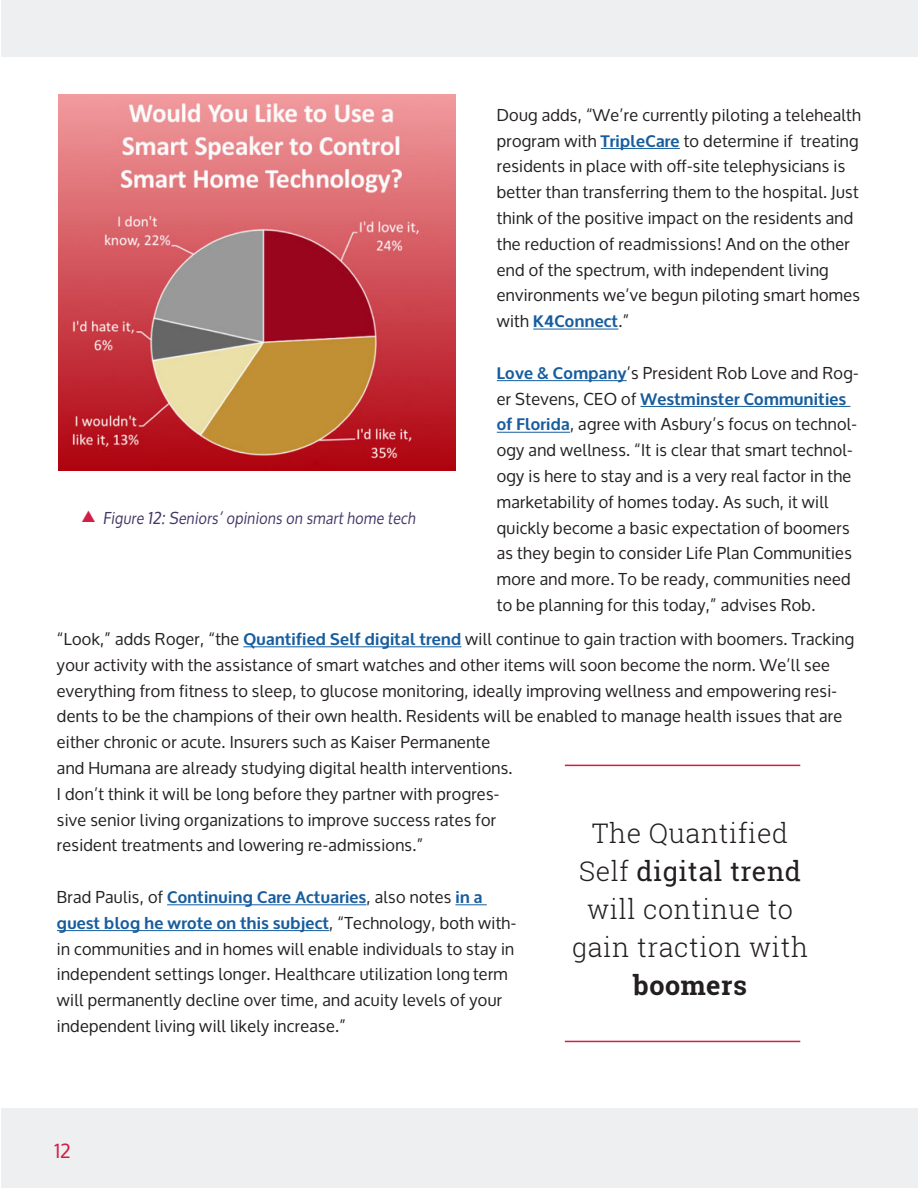
<style>
.page{position:relative;width:918px;height:1188px;background:#fff}
.page>*{position:absolute;margin:0;border:0;box-sizing:border-box;transform-origin:0 0}
.Pull_quote{font:300 27px/37.8px "Roboto Slab";letter-spacing:.02em;color:#231f20}
.t1{font:19.5px "Oxygen";color:#d21e47}
.t2{font:16.5px/25.8px "Oxygen";letter-spacing:.02em;color:#231f20}
.subtitle{font:italic 16.5px "Oxygen";letter-spacing:.02em;color:#433665}
.s1{font-weight:700;color:#175d9e}
.s2{font-weight:400}
.s3{font-weight:700}
</style>
<div class="page">
<div style="left:1px;top:0;width:917px;height:57px;background:#edeff0"></div>
<div style="left:1px;top:1108px;width:917px;height:80px;background:#edeff0"></div>
<hr style="left:601px;top:148px;width:79px;height:1px;background:#175d9e">
<hr style="left:533px;top:329px;width:85px;height:1px;background:#175d9e">
<hr style="left:497px;top:380px;width:130px;height:1px;background:#175d9e">
<hr style="left:640px;top:406px;width:210px;height:1px;background:#175d9e">
<hr style="left:497px;top:432px;width:73px;height:1px;background:#175d9e">
<img style="left:58px;top:94px;width:397px;height:376px">
<hr style="left:243px;top:646px;width:218px;height:1px;background:#175d9e">
<hr style="left:167px;top:904px;width:200px;height:1px;background:#175d9e">
<hr style="left:455px;top:904px;width:32px;height:1px;background:#175d9e">
<hr style="left:57px;top:930px;width:272px;height:1px;background:#175d9e">
<hr style="left:565px;top:1041px;width:235px;height:1px;background:#d21e47">
<hr style="left:565px;top:765px;width:235px;height:1px;background:#d21e47">
<p class="subtitle" style="left:103px;top:503px;width:314px">Figure 12: Seniors’ opinions on smart home tech</p>
<p class="t2" style="left:497px;top:102px;width:366px">Doug adds, “We’re currently piloting a telehealth program with <span class="s1">TripleCare</span> to determine if treating residents in place with off-site telephysicians is better than transferring them to the hospital. Just think of the positive impact on the residents and the reduction of readmissions! And on the other end of the spectrum, with independent living environments we’ve begun piloting smart homes with <span class="s1">K4Connect</span>.”</p>
<p class="t2" style="left:497px;top:360px;width:363px"><span class="s1">Love &amp; Company</span>’s President Rob Love and Rog&shy;er Stevens, CEO of <span class="s1">Westminster Communities of Florida</span>, agree with Asbury’s focus on technol&shy;ogy and wellness. “It is clear that smart technol&shy;ogy is here to stay and is a very real factor in the marketability of homes today. As such, it will quickly become a basic expectation of boomers as they begin to consider Life Plan Communities more and more. To be ready, communities need to be planning for this today,” advises Rob.</p>
<p class="t2" style="left:57px;top:626px;width:799px">“Look,” adds Roger, “the <span class="s1">Quantified Self digital trend</span> will continue to gain traction with boomers. Tracking your activity with the assistance of smart watches and other items will soon become the norm. We’ll see everything from fitness to sleep, to glucose monitoring, ideally improving wellness and empowering resi&shy;dents to be the champions of their own health. Residents will be enabled to manage health issues that are either chronic or acute. Insurers such as Kaiser Permanente<br>and Humana are already studying digital health interventions.<br>I don’t think it will be long before they partner with progres-<br>sive senior living organizations to improve success rates for<br>resident treatments and lowering re-admissions.”</p>
<p class="t2" style="left:57px;top:884px;width:461px">Brad Paulis, of <span class="s1">Continuing Care Actuaries</span>, also notes <span class="s1">in a guest blog he wrote on this subject</span>, “Technology, both with&shy;in communities and in homes will enable individuals to stay in independent settings longer. Healthcare utilization long‐term will permanently decline over time, and acuity levels of your independent living will likely increase.”</p>
<p class="Pull_quote" style="left:592px;top:814px;width:198px">The Quantified</p>
<p class="Pull_quote" style="left:579px;top:852px;width:223px">Self <span class="s2">digital trend </span>will continue to</p>
<p class="Pull_quote" style="left:572px;top:927px;width:238px;text-align:center">gain traction with <span class="s3">boomers</span></p>
<p class="t1" style="left:54px;top:1140px;width:18px">12</p>
</div>
